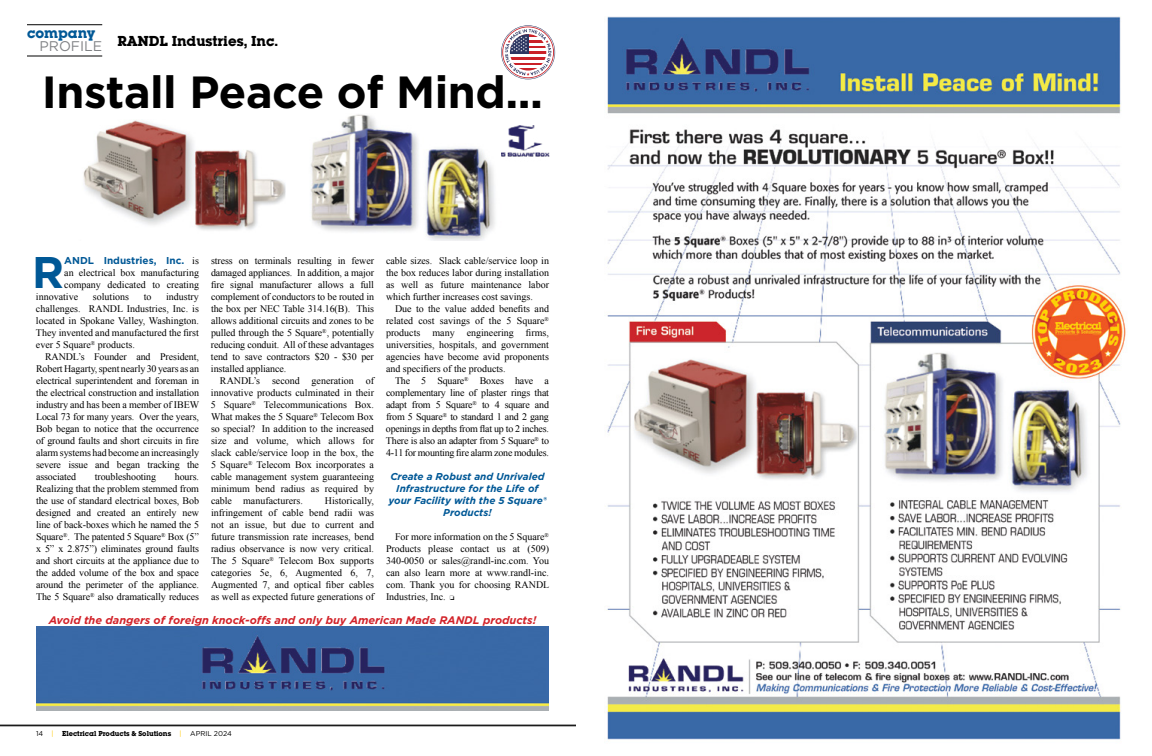
<style>
.page{position:relative;width:1152px;height:756px;background:#fff}
.page>*{position:absolute;margin:0;border:0;box-sizing:border-box;transform-origin:0 0}
.t1{font:700 45px "Gotham";letter-spacing:-.01em;color:#000}
.t2{font:700 44.3px "Gotham";color:#005896}
.t3{font:700 14px "Lubalin Graph";color:#000}
.t4{font:700 14px "Lubalin Graph";color:#005896}
.t5{font:14px "Gotham";color:#808285}
.t6{font:italic 700 11px "Gotham";color:#d2232a}
.t7{font:10px/12px "Times New Roman";color:#000;text-align:justify}
.t8{font:italic 700 10px/12px "Gotham";color:#005896;text-align:center}
.t9{font:700 10px "Gotham";color:#005896}
.t10{font:700 7px "Lubalin Graph";color:#000}
.s1{font-family:"Times New Roman";font-weight:400;color:#000}
.s2{font-family:"Gotham";font-weight:400}
.s3{font-family:"Gotham";font-weight:400;color:#ffcb05}
</style>
<div class="page">
<hr style="left:0;top:725px;width:576px;height:1px;background:#000">
<hr style="left:0;top:726px;width:576px;height:1px;background:#000">
<img style="left:83px;top:114px;width:412px;height:127px">
<img style="left:501px;top:125px;width:49px;height:32px">
<hr style="left:27px;top:24px;width:75px;height:1px;background:#000">
<hr style="left:27px;top:56px;width:75px;height:1px;background:#000">
<img style="left:36px;top:626px;width:513px;height:85px">
<svg style="left:501px;top:25px;width:54px;height:54px"></svg>
<img style="left:605px;top:16px;width:521px;height:724px">
<h3 class="t4" style="left:27px;top:24px;width:69px">company</h3>
<h3 class="t5" style="left:40px;top:37px;width:64px">PROFILE</h3>
<h1 class="t1" style="left:42px;top:62px;width:503px">Install Peace of Mind...</h1>
<h3 class="t3" style="left:118px;top:32px;width:162px">RANDL Industries, Inc.</h3>
<h2 class="t2" style="left:32px;top:243px;width:34px">R</h2>
<p class="t9" style="left:64px;top:254px;width:136px">ANDL Industries, Inc. <span class="s1">is</span></p>
<p class="t7" style="left:64px;top:267px;width:136px">an electrical box manufacturing</p>
<p class="t7" style="left:64px;top:279px;width:136px">company dedicated to creating</p>
<p class="t7" style="left:36px;top:291px;width:44px">innovative</p>
<p class="t7" style="left:93px;top:291px;width:38px">solutions</p>
<p class="t7" style="left:144px;top:291px;width:9px">to</p>
<p class="t7" style="left:36px;top:291px;width:165px;text-indent:130px">industry challenges. RANDL Industries, Inc. is located in Spokane Valley, Washington.<br>They invented and manufactured the first ever 5 Square<sup>®</sup> products.</p>
<p class="t7" style="left:36px;top:351px;width:165px;text-indent:9px">RANDL’s Founder and President, Robert Hagarty, spent nearly 30 years as an electrical superintendent and foreman in the electrical construction and installation industry and has been a member of IBEW Local 73 for many years. Over the years, Bob began to notice that the occurrence of ground faults and short circuits in fire alarm systems had become an increasingly severe issue and began tracking the associated</p>
<p class="t7" style="left:36px;top:471px;width:165px;text-indent:139px">hours.<br>Realizing that the problem stemmed from the use of standard electrical boxes, Bob designed and created an entirely new line of back-boxes which he named the 5<br>Square<sup>®</sup>. The patented 5 Square<sup>®</sup> Box (5” x 5” x 2.875”) eliminates ground faults and short circuits at the appliance due to the added volume of the box and space around the perimeter of the appliance.<br>The 5 Square<sup>®</sup> also dramatically reduces</p>
<p class="t7" style="left:95px;top:471px;width:63px">troubleshooting</p>
<p class="t7" style="left:211px;top:255px;width:165px">stress on terminals resulting in fewer damaged appliances. In addition, a major fire signal manufacturer allows a full complement of conductors to be routed in the box per NEC Table 314.16(B). This allows additional circuits and zones to be pulled through the 5 Square<sup>®</sup>, potentially reducing conduit. All of these advantages tend to save contractors $20 - $30 per installed appliance.</p>
<p class="t7" style="left:211px;top:375px;width:165px;text-indent:9px">RANDL’s second generation of innovative products culminated in their 5 Square<sup>®</sup> Telecommunications Box.<br>What makes the 5 Square<sup>®</sup> Telecom Box so special? In addition to the increased size and volume, which allows for slack cable/service loop in the box, the 5 Square<sup>®</sup> Telecom Box incorporates a cable management system guaranteeing minimum bend radius as required by cable manufacturers.</p>
<p class="t7" style="left:211px;top:495px;width:165px;text-indent:114px">Historically, infringement of cable bend radii was not an issue, but due to current and future transmission rate increases, bend radius observance is now very critical.<br>The 5 Square<sup>®</sup> Telecom Box supports categories 5e, 6, Augmented 6, 7, Augmented 7, and optical fiber cables as well as expected future generations of</p>
<p class="t7" style="left:386px;top:255px;width:165px">cable sizes. Slack cable/service loop in the box reduces labor during installation as well as future maintenance labor which further increases cost savings.</p>
<p class="t7" style="left:386px;top:303px;width:165px;text-indent:9px">Due to the value added benefits and related cost savings of the 5 Square<sup>® </sup>products many engineering firms, universities, hospitals, and government agencies have become avid proponents and specifiers of the products.</p>
<p class="t7" style="left:386px;top:375px;width:165px;text-indent:9px">The 5 Square<sup>®</sup> Boxes have a complementary line of plaster rings that adapt from 5 Square<sup>®</sup> to 4 square and from 5 Square<sup>®</sup> to standard 1 and 2 gang openings in depths from flat up to 2 inches.<br>There is also an adapter from 5 Square<sup>®</sup> to 4-11 for mounting fire alarm zone modules.</p>
<p class="t8" style="left:388px;top:470px;width:160px">Create a Robust and Unrivaled<br>Infrastructure for the Life of your Facility with the 5 Square®<br>Products!</p>
<p class="t7" style="left:386px;top:531px;width:165px;text-indent:9px">For more information on the 5 Square<sup>® </sup>Products please contact us at (509)<br>340-0050 or sales@randl-inc.com. You can also learn more at www.randl-inc. com. Thank you for choosing RANDL Industries, Inc. □</p>
<p class="t6" style="left:49px;top:613px;width:489px">Avoid the dangers of foreign knock-offs and only buy American Made RANDL products!</p>
<p class="t10" style="left:36px;top:729px;width:197px"><span class="s2">14</span> <span class="s3">|</span> Electrical Products &amp; Solutions <span class="s3">|</span> <span class="s2">APRIL 2024</span></p>
</div>
